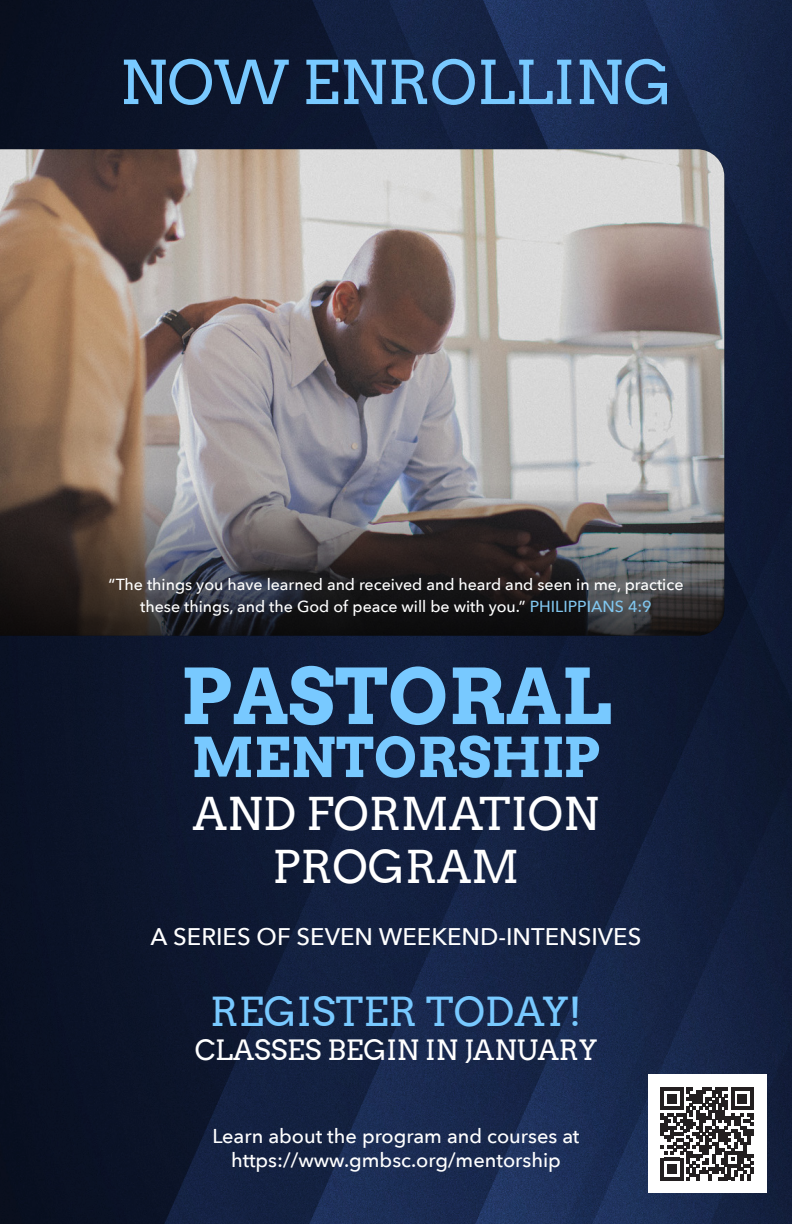
<style>
.page{position:relative;width:792px;height:1224px;background:#fff}
.page>*{position:absolute;margin:0;border:0;box-sizing:border-box;transform-origin:0 0}
.t1{font:700 76.4px "Arvo";color:#78c9ff}
.t2{font:60px "Arvo";color:#78c9ff}
.t3{font:700 54.6px "Arvo";color:#78c9ff}
.t4{font:45.2px/53px "Arvo";color:#fff;text-align:center}
.t5{font:40px "Arvo";color:#78c9ff}
.t6{font:28px "Arvo";color:#fff}
.t7{font:500 24px "Avenir Next";color:#fff}
.t8{font:500 20px "Avenir Next";color:#fff}
.t9{font:500 16px/22px "Avenir Next";color:#fff;text-align:center}
.s1{color:#80c5ed}
</style>
<div class="page">
<img style="left:0;top:0;width:792px;height:1224px">
<img style="left:0;top:149px;width:724px;height:487px">
<div style="left:648px;top:1075px;width:118px;height:118px;background:#fff"></div>
<svg style="left:661px;top:1088px;width:92px;height:92px"></svg>
<p class="t2" style="left:120px;top:46px;width:554px">NOW ENROLLING</p>
<p class="t9" style="left:109px;top:573px;width:576px">“The things you have learned and received and heard and seen in me, practice these things, and the God of peace will be with you.” <span class="s1">PHILIPPIANS 4:9</span></p>
<p class="t1" style="left:180px;top:648px;width:432px">PASTORAL</p>
<p class="t3" style="left:192px;top:723px;width:411px">MENTORSHIP</p>
<p class="t4" style="left:193px;top:787px;width:408px">AND FORMATION<br>PROGRAM</p>
<p class="t7" style="left:151px;top:916px;width:492px">A SERIES OF SEVEN WEEKEND-INTENSIVES</p>
<p class="t5" style="left:210px;top:988px;width:373px">REGISTER TODAY!</p>
<p class="t6" style="left:195px;top:1033px;width:404px">CLASSES BEGIN IN JANUARY</p>
<p class="t8" style="left:212px;top:1119px;width:369px">Learn about the program and courses at</p>
<p class="t8" style="left:231px;top:1143px;width:331px">https://www.gmbsc.org/mentorship</p>
</div>
